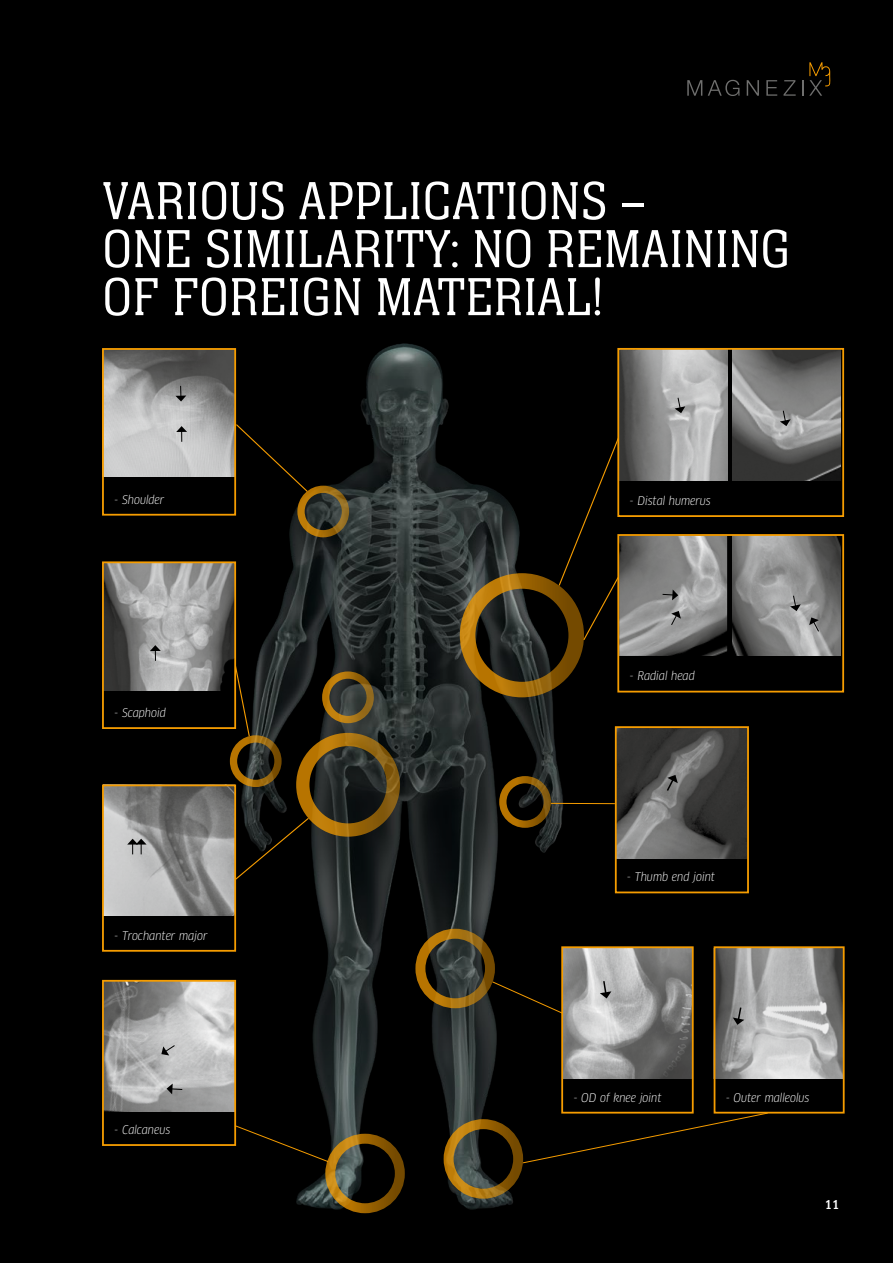
<style>
.page{position:relative;width:893px;height:1263px;background:#000}
.page>*{position:absolute;margin:0;border:0;box-sizing:border-box;transform-origin:0 0}
.t1{font:300 55.5px/48px "Neue Aachen Pro";color:#fff}
.t2{font:500 12px "Clan Pro Narr";color:#fff}
.t3{font:italic 11.55px "Clan Pro Narr";letter-spacing:-.005em;color:#fff}
</style>
<div class="page">
<svg style="left:687px;top:80px;width:15px;height:16px"></svg>
<svg style="left:708px;top:80px;width:31px;height:16px"></svg>
<svg style="left:747px;top:80px;width:12px;height:16px"></svg>
<svg style="left:766px;top:80px;width:11px;height:16px"></svg>
<svg style="left:783px;top:80px;width:13px;height:16px"></svg>
<svg style="left:802px;top:80px;width:1px;height:16px"></svg>
<svg style="left:809px;top:62px;width:21px;height:34px"></svg>
<img style="left:237px;top:343px;width:349px;height:871px">
<div style="left:325px;top:1134px;width:80px;height:79px;border:10px solid #f59c00;border-radius:50%"></div>
<div style="left:444px;top:1119px;width:79px;height:80px;border:10px solid #f59c00;border-radius:50%"></div>
<div style="left:460px;top:573px;width:124px;height:124px;border:16px solid #f59c00;border-radius:50%"></div>
<div style="left:322px;top:671px;width:52px;height:52px;border:7px solid #f59c00;border-radius:50%"></div>
<div style="left:230px;top:735px;width:52px;height:52px;border:7px solid #f59c00;border-radius:50%"></div>
<div style="left:297px;top:486px;width:52px;height:51px;border:7px solid #f59c00;border-radius:50%"></div>
<div style="left:296px;top:733px;width:104px;height:104px;border:13px solid #f59c00;border-radius:50%"></div>
<svg style="left:236px;top:1124px;width:93px;height:39px"></svg>
<img style="left:105px;top:983px;width:128px;height:128px">
<img style="left:618px;top:729px;width:128px;height:129px">
<img style="left:717px;top:949px;width:125px;height:129px">
<img style="left:620px;top:351px;width:107px;height:129px">
<img style="left:620px;top:537px;width:107px;height:119px">
<img style="left:732px;top:351px;width:108px;height:129px">
<img style="left:732px;top:537px;width:108px;height:119px">
<div style="left:102px;top:980px;width:134px;height:166px;border:2px solid #f59c00"></div>
<div style="left:617px;top:348px;width:227px;height:169px;border:2px solid #f59c00"></div>
<div style="left:617px;top:534px;width:227px;height:158px;border:2px solid #f59c00"></div>
<svg style="left:558px;top:435px;width:63px;height:206px"></svg>
<svg style="left:236px;top:817px;width:74px;height:64px"></svg>
<svg style="left:236px;top:661px;width:15px;height:76px"></svg>
<svg style="left:236px;top:423px;width:73px;height:70px"></svg>
<svg style="left:733px;top:1006px;width:11px;height:19px"></svg>
<div style="left:714px;top:946px;width:131px;height:167px;border:2px solid #f59c00"></div>
<svg style="left:665px;top:775px;width:13px;height:17px"></svg>
<svg style="left:671px;top:611px;width:10px;height:15px"></svg>
<svg style="left:809px;top:617px;width:10px;height:15px"></svg>
<svg style="left:790px;top:595px;width:11px;height:16px"></svg>
<svg style="left:780px;top:410px;width:10px;height:16px"></svg>
<svg style="left:675px;top:397px;width:10px;height:16px"></svg>
<img style="left:105px;top:787px;width:128px;height:128px">
<svg style="left:127px;top:839px;width:20px;height:15px"></svg>
<svg style="left:161px;top:1044px;width:14px;height:11px"></svg>
<svg style="left:167px;top:1083px;width:16px;height:11px"></svg>
<svg style="left:662px;top:589px;width:16px;height:11px"></svg>
<div style="left:102px;top:784px;width:134px;height:168px;border:2px solid #f59c00"></div>
<div style="left:615px;top:726px;width:134px;height:167px;border:2px solid #f59c00"></div>
<img style="left:105px;top:564px;width:128px;height:126px">
<img style="left:105px;top:351px;width:128px;height:126px">
<div style="left:102px;top:561px;width:134px;height:168px;border:2px solid #f59c00"></div>
<div style="left:102px;top:348px;width:134px;height:168px;border:2px solid #f59c00"></div>
<svg style="left:150px;top:645px;width:11px;height:16px"></svg>
<svg style="left:176px;top:426px;width:11px;height:16px"></svg>
<svg style="left:175px;top:386px;width:11px;height:15px"></svg>
<img style="left:564px;top:949px;width:127px;height:129px">
<svg style="left:600px;top:979px;width:11px;height:19px"></svg>
<div style="left:561px;top:946px;width:133px;height:167px;border:2px solid #f59c00"></div>
<svg style="left:522px;top:1112px;width:247px;height:52px"></svg>
<div style="left:415px;top:929px;width:80px;height:79px;border:10px solid #f59c00;border-radius:50%"></div>
<div style="left:499px;top:776px;width:52px;height:52px;border:7px solid #f59c00;border-radius:50%"></div>
<hr style="left:551px;top:803px;width:64px;height:1px;background:#f59c00">
<svg style="left:491px;top:981px;width:73px;height:33px"></svg>
<h1 class="t1" style="left:102px;top:177px;width:690px">VARIOUS APPLICATIONS –<br>ONE SIMILARITY: NO REMAINING<br>OF FOREIGN MATERIAL!</h1>
<p class="t3" style="left:114px;top:492px;width:52px">- Shoulder</p>
<p class="t3" style="left:114px;top:706px;width:53px">- Scaphoid</p>
<p class="t3" style="left:114px;top:928px;width:95px">- Trochanter major</p>
<p class="t3" style="left:114px;top:1123px;width:58px">- Calcaneus</p>
<p class="t3" style="left:629px;top:494px;width:83px">- Distal humerus</p>
<p class="t3" style="left:629px;top:669px;width:67px">- Radial head</p>
<p class="t3" style="left:627px;top:870px;width:90px">- Thumb end joint</p>
<p class="t3" style="left:573px;top:1090px;width:90px">- OD of knee joint</p>
<p class="t3" style="left:726px;top:1090px;width:85px">- Outer malleolus</p>
<p class="t2" style="left:825px;top:1198px;width:16px">11</p>
</div>
